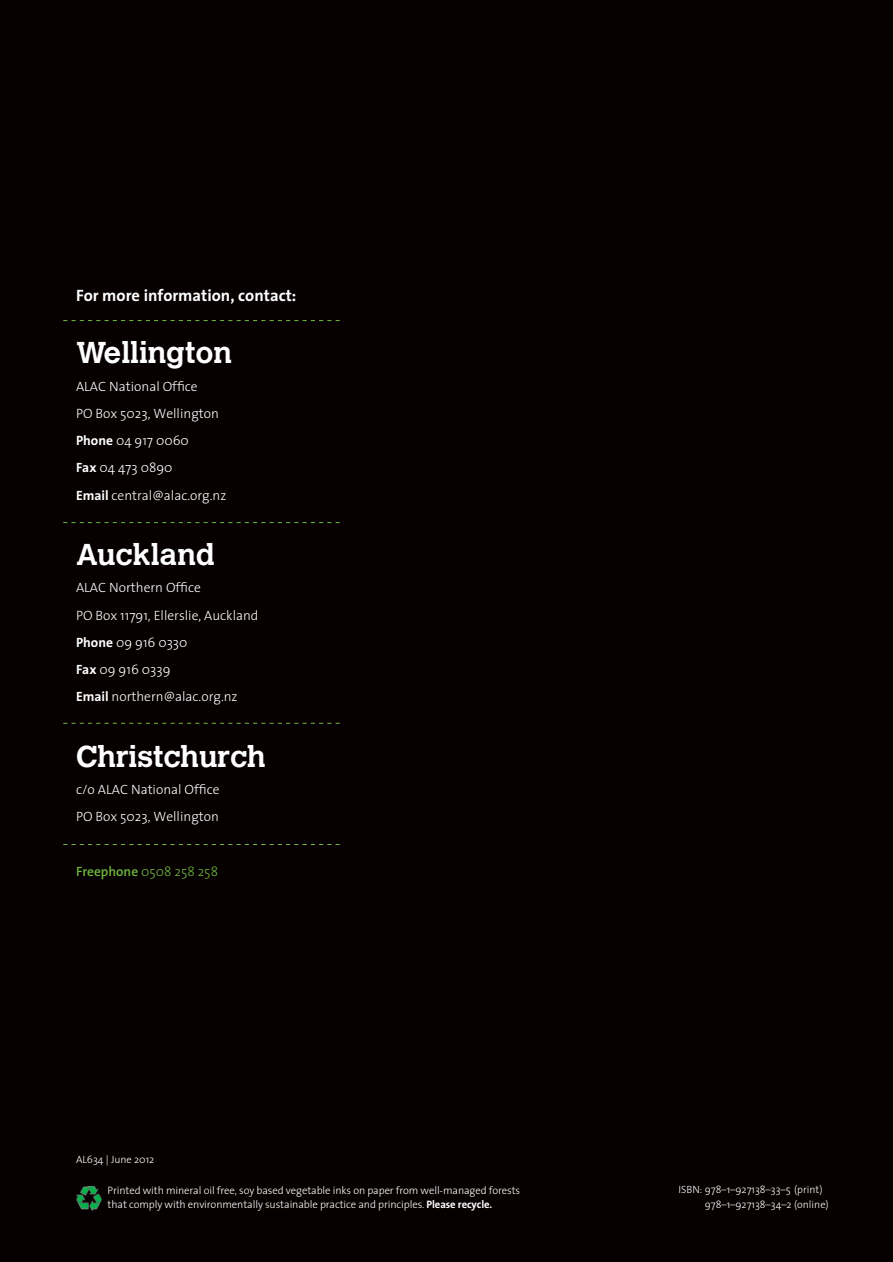
<style>
.page{position:relative;width:893px;height:1262px;background:#fff}
.page>*{position:absolute;margin:0;border:0;box-sizing:border-box;transform-origin:0 0}
.t1{font:700 30px "Calvert";color:#fff}
.t2{font:16.5px "The Sans NZ Bold";color:#fff}
.t3{font:13.5px/27.3px "The Sans NZ Light";color:#fff}
.t4{font:13.5px "The Sans NZ Light";color:#6db73d}
.t5{font:10.8px/14.4px "The Sans NZ Light";letter-spacing:-.01em;color:#fff}
.t6{font:10.5px/15px "The Sans NZ Light";color:#fff}
.s1{font-family:"The Sans NZ Bold"}
.s2{font-family:"The Sans NZ Semi";font-weight:700}
</style>
<div class="page">
<div style="left:0;top:0;width:892px;height:1262px;background:#060000"></div>
<svg style="left:63px;top:522px;width:277px;height:1px"></svg>
<svg style="left:63px;top:723px;width:277px;height:1px"></svg>
<svg style="left:63px;top:844px;width:277px;height:1px"></svg>
<svg style="left:63px;top:320px;width:277px;height:1px"></svg>
<img style="left:76px;top:1186px;width:25px;height:24px">
<p class="t2" style="left:76px;top:282px;width:222px">For more information, contact:</p>
<h1 class="t1" style="left:76px;top:334px;width:157px">Wellington</h1>
<p class="t3" style="left:76px;top:372px;width:152px">ALAC National Office<br>PO Box 5023, Wellington<br><span class="s1">Phone</span> 04 917 0060<br><span class="s1">Fax</span> 04 473 0890<br><span class="s1">Email</span> central@alac.org.nz</p>
<h1 class="t1" style="left:76px;top:535px;width:140px">Auckland</h1>
<p class="t3" style="left:76px;top:573px;width:184px">ALAC Northern Office<br>PO Box 11791, Ellerslie, Auckland<br><span class="s1">Phone</span> 09 916 0330<br><span class="s1">Fax</span> 09 916 0339<br><span class="s1">Email</span> northern@alac.org.nz</p>
<h1 class="t1" style="left:76px;top:737px;width:191px">Christchurch</h1>
<p class="t3" style="left:76px;top:775px;width:145px">c/o ALAC National Office<br>PO Box 5023, Wellington</p>
<p class="t4" style="left:76px;top:860px;width:143px"><span class="s2">Freephone</span> 0508 258 258</p>
<p class="t6" style="left:76px;top:1151px;width:80px">AL634 | June 2012</p>
<p class="t5" style="left:108px;top:1182px;width:414px">Printed with mineral oil free, soy based vegetable inks on paper from well-managed forests that comply with environmentally sustainable practice and principles. <span class="s1">Please recycle.</span></p>
<p class="t6" style="left:704px;top:1181px;width:125px;text-indent:-26px">ISBN: 978–1–927138–33–5 (print)<br>978–1–927138–34–2 (online)</p>
</div>
